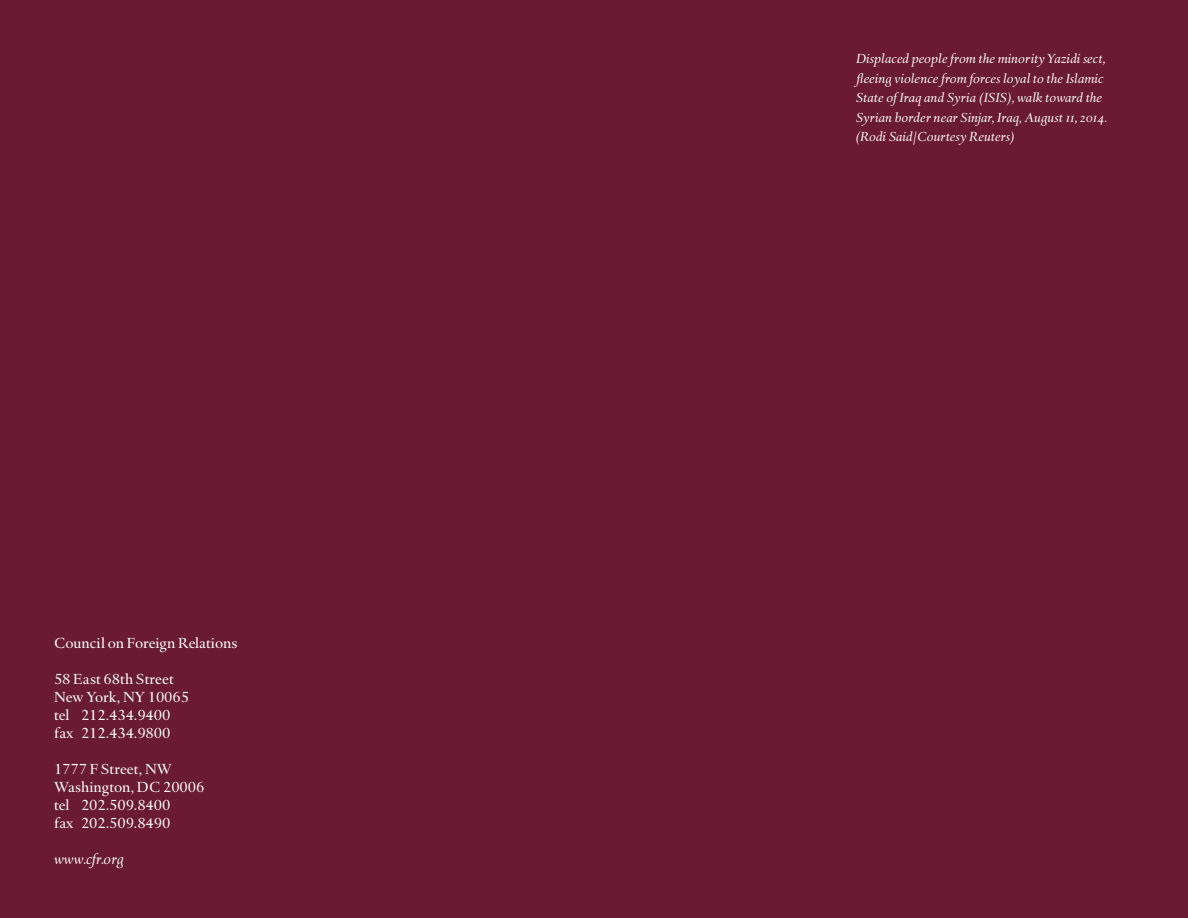
<style>
.page{position:relative;width:1188px;height:918px;background:#6b1b31}
.page>*{position:absolute;margin:0;border:0;box-sizing:border-box;transform-origin:0 0}
.Tx__10_5_12{font:15px/18px "Haarlemmer MT Pro";color:#fff}
.Tx__10_5_12-2{font:italic 15px "Haarlemmer MT Pro";color:#fff}
.Paragraph_Style_2{font:italic 13.5px/19.5px "Haarlemmer MT Pro";color:#fff}
</style>
<div class="page">
<p class="Tx__10_5_12" style="left:54px;top:634px;width:185px">Council on Foreign Relations</p>
<p class="Tx__10_5_12" style="left:54px;top:670px;width:136px">58 East 68th Street<br>New York, NY 10065 tel 212.434.9400 fax 212.434.9800</p>
<p class="Tx__10_5_12" style="left:54px;top:760px;width:152px">1777 F Street, NW<br>Washington, DC 20006 tel 202.509.8400<br>fax 202.509.8490</p>
<p class="Tx__10_5_12-2" style="left:54px;top:851px;width:72px">www.cfr.org</p>
<p class="Paragraph_Style_2" style="left:856px;top:49px;width:253px">Displaced people from the minority Yazidi sect, fleeing violence from forces loyal to the Islamic State of Iraq and Syria (ISIS), walk toward the Syrian border near Sinjar, Iraq, August 11, 2014. (Rodi Said/Courtesy Reuters)</p>
</div>
